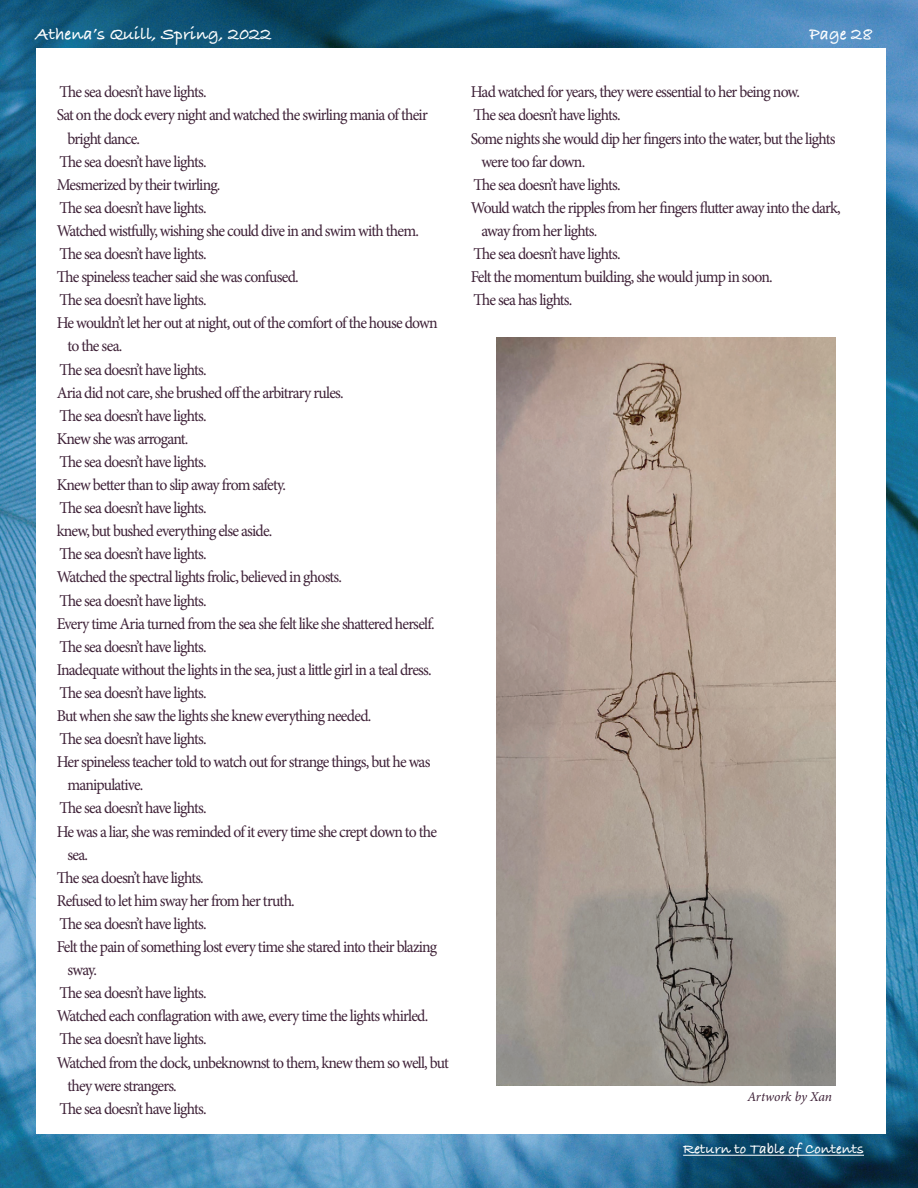
<style>
.page{position:relative;width:918px;height:1188px;background:#fff}
.page>*{position:absolute;margin:0;border:0;box-sizing:border-box;transform-origin:0 0}
.t1{font:700 18px "Bradley Hand ITCTT";color:#fff}
.t2{font:16.5px "Minion Pro";letter-spacing:-.05em;color:#3f2238;scale:.95 1}
.t3{font:700 15px "Bradley Hand ITCTT";color:#fff}
.t4{font:italic 13.5px "Minion Pro";letter-spacing:-.01em;color:#3f2238}
</style>
<div class="page">
<img style="left:0;top:0;width:918px;height:1188px">
<hr style="left:683px;top:1155px;width:181px;height:1px;background:#fff">
<div style="left:36px;top:49px;width:850px;height:1085px;background:#fff"></div>
<img style="left:496px;top:338px;width:340px;height:747px">
<p class="t1" style="left:36px;top:21px;width:237px">Athena’s Quill, Spring, 2022</p>
<p class="t1" style="left:810px;top:21px;width:65px">Page 28</p>
<p class="t2" style="left:60px;top:81px;width:156px">The sea doesn’t have lights.</p>
<p class="t2" style="left:57px;top:104px;width:392px">Sat on the dock every night and watched the swirling mania of their</p>
<p class="t2" style="left:67px;top:127px;width:78px">bright dance.</p>
<p class="t2" style="left:60px;top:150px;width:156px">The sea doesn’t have lights.</p>
<p class="t2" style="left:57px;top:173px;width:174px">Mesmerized by their twirling.</p>
<p class="t2" style="left:60px;top:196px;width:156px">The sea doesn’t have lights.</p>
<p class="t2" style="left:57px;top:220px;width:383px">Watched wistfully, wishing she could dive in and swim with them.</p>
<p class="t2" style="left:60px;top:243px;width:156px">The sea doesn’t have lights.</p>
<p class="t2" style="left:57px;top:266px;width:256px">The spineless teacher said she was confused.</p>
<p class="t2" style="left:60px;top:289px;width:156px">The sea doesn’t have lights.</p>
<p class="t2" style="left:57px;top:312px;width:403px">He wouldn’t let her out at night, out of the comfort of the house down</p>
<p class="t2" style="left:67px;top:335px;width:59px">to the sea.</p>
<p class="t2" style="left:60px;top:358px;width:156px">The sea doesn’t have lights.</p>
<p class="t2" style="left:57px;top:381px;width:304px">Aria did not care, she brushed off the arbitrary rules.</p>
<p class="t2" style="left:60px;top:404px;width:156px">The sea doesn’t have lights.</p>
<p class="t2" style="left:57px;top:427px;width:140px">Knew she was arrogant.</p>
<p class="t2" style="left:60px;top:451px;width:156px">The sea doesn’t have lights.</p>
<p class="t2" style="left:57px;top:474px;width:243px">Knew better than to slip away from safety.</p>
<p class="t2" style="left:60px;top:497px;width:156px">The sea doesn’t have lights.</p>
<p class="t2" style="left:57px;top:520px;width:228px">knew, but bushed everything else aside.</p>
<p class="t2" style="left:60px;top:543px;width:156px">The sea doesn’t have lights.</p>
<p class="t2" style="left:57px;top:566px;width:302px">Watched the spectral lights frolic, believed in ghosts.</p>
<p class="t2" style="left:60px;top:589px;width:156px">The sea doesn’t have lights.</p>
<p class="t2" style="left:57px;top:612px;width:399px">Every time Aria turned from the sea she felt like she shattered herself.</p>
<p class="t2" style="left:60px;top:635px;width:156px">The sea doesn’t have lights.</p>
<p class="t2" style="left:57px;top:658px;width:396px">Inadequate without the lights in the sea, just a little girl in a teal dress.</p>
<p class="t2" style="left:60px;top:682px;width:156px">The sea doesn’t have lights.</p>
<p class="t2" style="left:57px;top:705px;width:333px">But when she saw the lights she knew everything needed.</p>
<p class="t2" style="left:60px;top:728px;width:156px">The sea doesn’t have lights.</p>
<p class="t2" style="left:57px;top:751px;width:395px">Her spineless teacher told to watch out for strange things, but he was</p>
<p class="t2" style="left:67px;top:774px;width:81px">manipulative.</p>
<p class="t2" style="left:60px;top:797px;width:156px">The sea doesn’t have lights.</p>
<p class="t2" style="left:57px;top:820px;width:402px">He was a liar, she was reminded of it every time she crept down to the</p>
<p class="t2" style="left:67px;top:843px;width:23px">sea.</p>
<p class="t2" style="left:57px;top:866px;width:156px">The sea doesn’t have lights.</p>
<p class="t2" style="left:57px;top:889px;width:252px">Refused to let him sway her from her truth.</p>
<p class="t2" style="left:60px;top:913px;width:156px">The sea doesn’t have lights.</p>
<p class="t2" style="left:57px;top:936px;width:402px">Felt the pain of something lost every time she stared into their blazing</p>
<p class="t2" style="left:67px;top:959px;width:33px">sway.</p>
<p class="t2" style="left:60px;top:982px;width:156px">The sea doesn’t have lights.</p>
<p class="t2" style="left:57px;top:1005px;width:393px">Watched each conflagration with awe, every time the lights whirled.</p>
<p class="t2" style="left:60px;top:1028px;width:156px">The sea doesn’t have lights.</p>
<p class="t2" style="left:57px;top:1051px;width:414px">Watched from the dock, unbeknownst to them, knew them so well, but</p>
<p class="t2" style="left:67px;top:1074px;width:117px">they were strangers.</p>
<p class="t2" style="left:60px;top:1097px;width:156px">The sea doesn’t have lights.</p>
<p class="t2" style="left:471px;top:81px;width:348px">Had watched for years, they were essential to her being now.</p>
<p class="t2" style="left:474px;top:104px;width:156px">The sea doesn’t have lights.</p>
<p class="t2" style="left:471px;top:127px;width:385px">Some nights she would dip her fingers into the water, but the lights</p>
<p class="t2" style="left:481px;top:150px;width:111px">were too far down.</p>
<p class="t2" style="left:474px;top:173px;width:156px">The sea doesn’t have lights.</p>
<p class="t2" style="left:471px;top:196px;width:391px">Would watch the ripples from her fingers flutter away into the dark,</p>
<p class="t2" style="left:481px;top:220px;width:123px">away from her lights.</p>
<p class="t2" style="left:474px;top:243px;width:156px">The sea doesn’t have lights.</p>
<p class="t2" style="left:471px;top:266px;width:319px">Felt the momentum building, she would jump in soon.</p>
<p class="t2" style="left:474px;top:289px;width:106px">The sea has lights.</p>
<p class="t4" style="left:747px;top:1088px;width:86px">Artwork by Xan</p>
<p class="t3" style="left:683px;top:1137px;width:182px">Return to Table of Contents</p>
</div>
